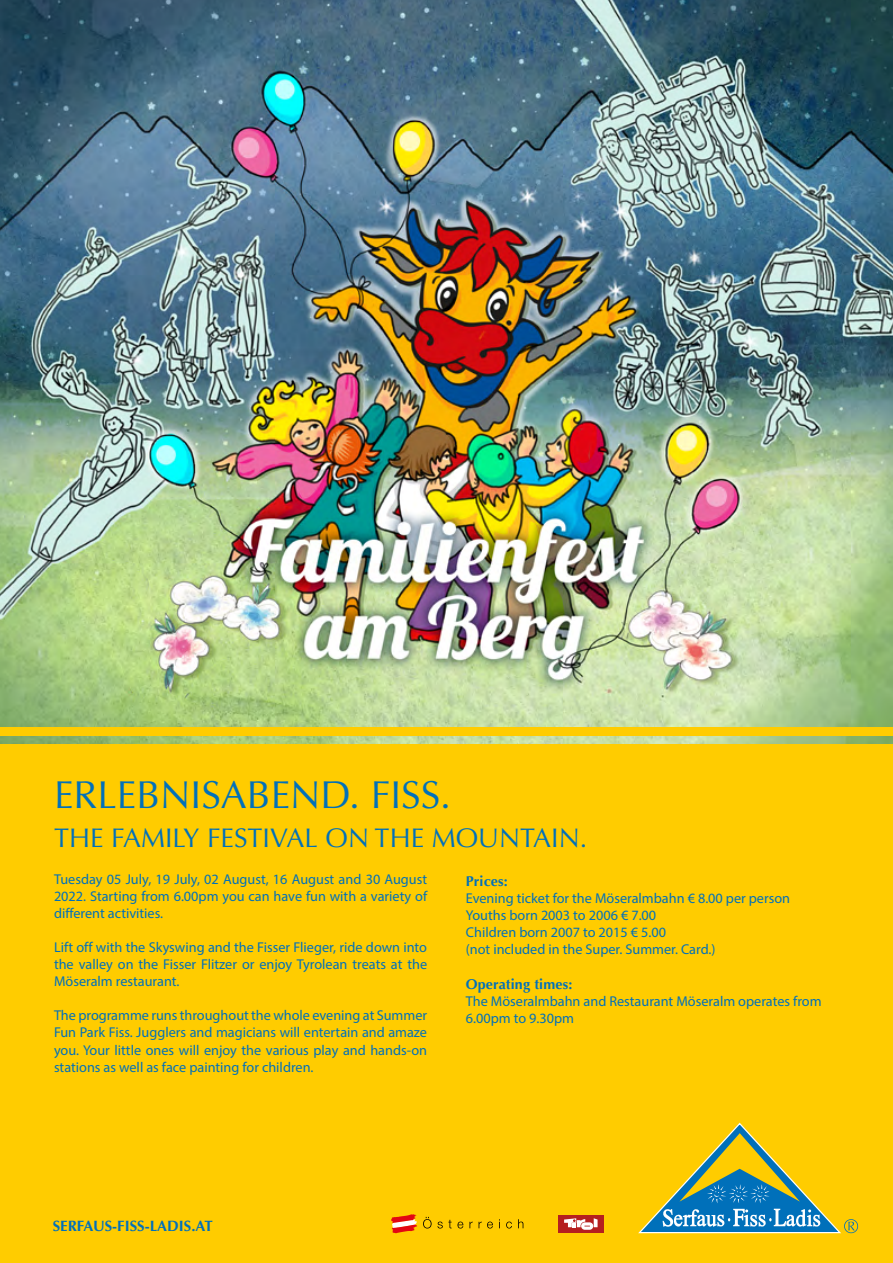
<style>
.page{position:relative;width:893px;height:1263px;background:#fff}
.page>*{position:absolute;margin:0;border:0;box-sizing:border-box;transform-origin:0 0}
.t1{font:39px "Optima";color:#0070ba}
.t2{font:27px "Optima";color:#0070ba}
.t3{font:700 15px "Optima";color:#0070ba}
.t4{font:14.25px/17.1px "Myriad Pro";color:#0070ba;text-align:justify}
.t5{font:700 14.25px "Optima";letter-spacing:.01em;color:#0070ba}
</style>
<div class="page">
<img style="left:0;top:0;width:893px;height:744px">
<div style="left:0;top:744px;width:893px;height:519px;background:#fc0"></div>
<div style="left:0;top:727px;width:893px;height:9px;background:#fc0"></div>
<div style="left:558px;top:1215px;width:45px;height:17px;background:#b51f1f"></div>
<svg style="left:564px;top:1218px;width:34px;height:12px"></svg>
<svg style="left:638px;top:1122px;width:220px;height:112px"></svg>
<svg style="left:423px;top:1217px;width:40px;height:11px"></svg>
<svg style="left:469px;top:1221px;width:4px;height:7px"></svg>
<svg style="left:479px;top:1221px;width:14px;height:7px"></svg>
<svg style="left:506px;top:1221px;width:6px;height:7px"></svg>
<svg style="left:518px;top:1219px;width:5px;height:9px"></svg>
<svg style="left:391px;top:1214px;width:26px;height:19px"></svg>
<h1 class="t1" style="left:54px;top:772px;width:398px">ERLEBNISABEND. FISS.</h1>
<h2 class="t2" style="left:54px;top:822px;width:535px">THE FAMILY FESTIVAL ON THE MOUNTAIN.</h2>
<p class="t4" style="left:54px;top:870px;width:375px">Tuesday 05 July, 19 July, 02 August, 16 August and 30 August 2022. Starting from 6.00pm you can have fun with a variety of different activities.</p>
<p class="t4" style="left:54px;top:938px;width:375px">Lift off with the Skyswing and the Fisser Flieger, ride down into the valley on the Fisser Flitzer or enjoy Tyrolean treats at the Möseralm restaurant.</p>
<p class="t4" style="left:54px;top:1007px;width:375px">The programme runs throughout the whole evening at Summer Fun Park Fiss. Jugglers and magicians will entertain and amaze you. Your little ones will enjoy the various play and hands-on stations as well as face painting for children.</p>
<p class="t5" style="left:466px;top:873px;width:44px">Prices:</p>
<p class="t4" style="left:466px;top:889px;width:326px;text-align:left">Evening ticket for the Möseralmbahn € 8.00 per person Youths born 2003 to 2006 € 7.00<br>Children born 2007 to 2015 € 5.00<br>(not included in the Super. Summer. Card.)</p>
<p class="t5" style="left:466px;top:975px;width:108px">Operating times:</p>
<p class="t4" style="left:466px;top:992px;width:357px">The Möseralmbahn and Restaurant Möseralm operates from<br>6.00pm to 9.30pm</p>
<p class="t3" style="left:53px;top:1217px;width:162px">SERFAUS-FISS-LADIS.AT</p>
</div>
